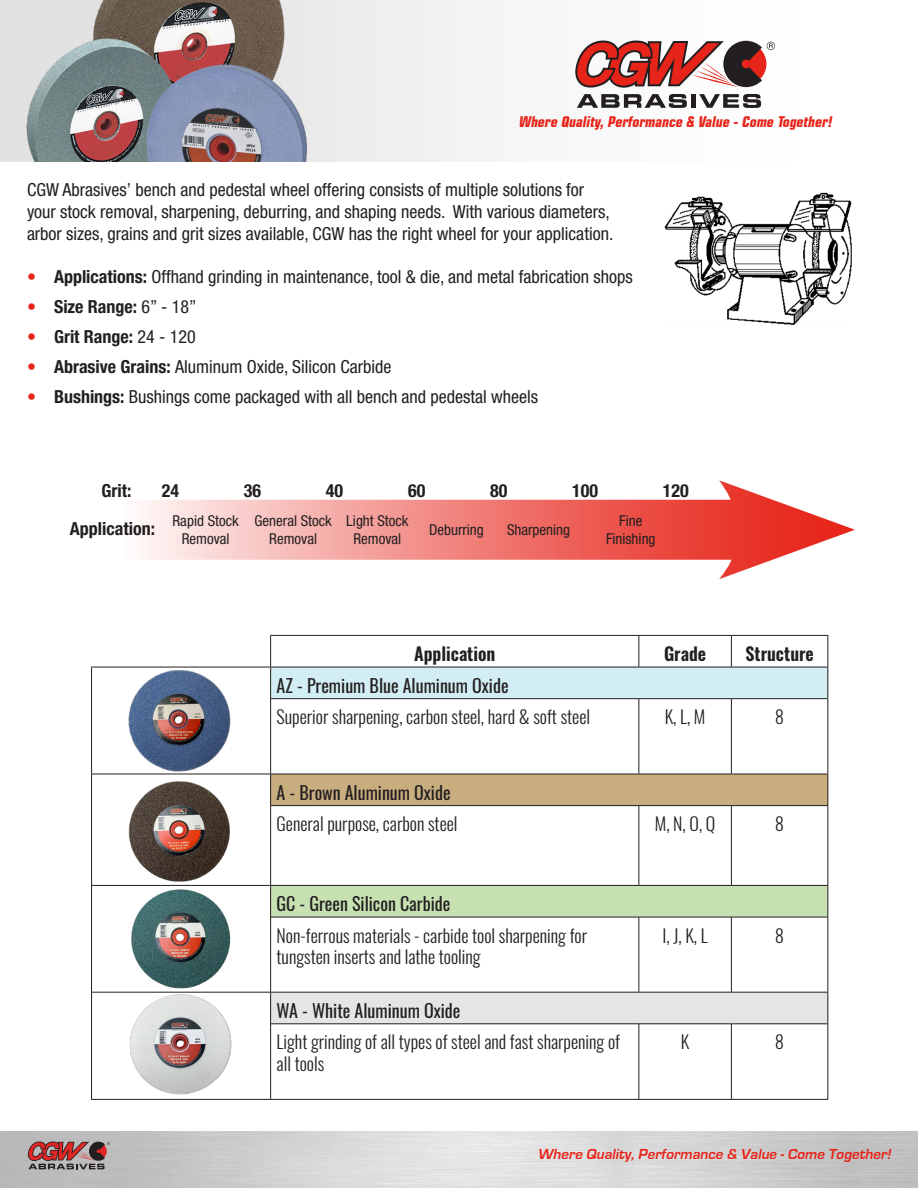
<style>
.page{position:relative;width:918px;height:1188px;background:#fff}
.page>*{position:absolute;margin:0;border:0;box-sizing:border-box;transform-origin:0 0}
.t1{font:condensed 18px "Helvetica Neue LT Std";color:#231f20}
.t2{font:300 18px/21.6px "Oswald";color:#231f20}
.t3{font:18px "Oswald";color:#231f20}
.t4{font:700 condensed 18px "Helvetica Neue LT Std";color:#231f20}
.t5{font:600 18px "Oswald";color:#231f20}
.t6{font:condensed 15px "Helvetica Neue LT Std";color:#231f20}
.t7{font:italic 700 condensed 15px "Eurostile";color:#e72419}
.t8{font:italic 700 15px "Eurostile";color:#e72419}
.s1{color:#e72419}
.s2{font-weight:700}
.s3{font-weight:400;color:#e72419}
.s4{font-weight:400}
</style>
<div class="page">
<div style="left:0;top:0;width:918px;height:162px;background:#f8f8f8"></div>
<img style="left:0;top:0;width:323px;height:162px">
<svg style="left:575px;top:41px;width:200px;height:67px"></svg>
<img style="left:0;top:1131px;width:918px;height:57px">
<svg style="left:28px;top:1142px;width:82px;height:27px;background:#966464"></svg>
<div style="left:271px;top:667px;width:557px;height:32px;background:#d2edf4"></div>
<div style="left:271px;top:774px;width:557px;height:32px;background:#c8ad7f"></div>
<div style="left:271px;top:885px;width:557px;height:32px;background:#c7e1b2"></div>
<div style="left:271px;top:992px;width:557px;height:32px;background:#e5e5e3"></div>
<hr style="left:827px;top:667px;width:1px;height:32px;background:#231f20">
<hr style="left:827px;top:699px;width:1px;height:75px;background:#231f20">
<hr style="left:827px;top:993px;width:1px;height:31px;background:#231f20">
<hr style="left:827px;top:1024px;width:1px;height:75px;background:#231f20">
<hr style="left:271px;top:1099px;width:368px;height:1px;background:#231f20">
<hr style="left:639px;top:1099px;width:92px;height:1px;background:#231f20">
<hr style="left:731px;top:1099px;width:97px;height:1px;background:#231f20">
<hr style="left:271px;top:698px;width:368px;height:1px;background:#231f20">
<hr style="left:639px;top:698px;width:92px;height:1px;background:#231f20">
<hr style="left:639px;top:699px;width:1px;height:75px;background:#231f20">
<hr style="left:731px;top:698px;width:96px;height:1px;background:#231f20">
<hr style="left:731px;top:699px;width:1px;height:75px;background:#231f20">
<hr style="left:271px;top:1024px;width:368px;height:1px;background:#231f20">
<hr style="left:639px;top:1024px;width:92px;height:1px;background:#231f20">
<hr style="left:639px;top:1024px;width:1px;height:75px;background:#231f20">
<hr style="left:731px;top:1024px;width:96px;height:1px;background:#231f20">
<hr style="left:731px;top:1024px;width:1px;height:75px;background:#231f20">
<hr style="left:270px;top:635px;width:369px;height:1px;background:#231f20">
<hr style="left:270px;top:636px;width:1px;height:31px;background:#231f20">
<hr style="left:639px;top:635px;width:92px;height:1px;background:#231f20">
<hr style="left:731px;top:635px;width:97px;height:1px;background:#231f20">
<hr style="left:827px;top:636px;width:1px;height:31px;background:#231f20">
<hr style="left:271px;top:667px;width:368px;height:1px;background:#231f20">
<hr style="left:639px;top:667px;width:92px;height:1px;background:#231f20">
<hr style="left:731px;top:667px;width:97px;height:1px;background:#231f20">
<hr style="left:639px;top:636px;width:1px;height:31px;background:#231f20">
<hr style="left:731px;top:636px;width:1px;height:31px;background:#231f20">
<hr style="left:91px;top:667px;width:180px;height:1px;background:#231f20">
<hr style="left:91px;top:667px;width:1px;height:32px;background:#231f20">
<hr style="left:270px;top:667px;width:1px;height:32px;background:#231f20">
<hr style="left:91px;top:699px;width:1px;height:75px;background:#231f20">
<hr style="left:270px;top:699px;width:1px;height:75px;background:#231f20">
<hr style="left:91px;top:993px;width:1px;height:31px;background:#231f20">
<hr style="left:270px;top:993px;width:1px;height:31px;background:#231f20">
<hr style="left:91px;top:1024px;width:1px;height:75px;background:#231f20">
<hr style="left:270px;top:1024px;width:1px;height:75px;background:#231f20">
<hr style="left:91px;top:1099px;width:180px;height:1px;background:#231f20">
<hr style="left:91px;top:774px;width:180px;height:1px;background:#231f20">
<hr style="left:91px;top:774px;width:1px;height:32px;background:#231f20">
<hr style="left:271px;top:774px;width:368px;height:1px;background:#231f20">
<hr style="left:270px;top:774px;width:1px;height:32px;background:#231f20">
<hr style="left:639px;top:774px;width:92px;height:1px;background:#231f20">
<hr style="left:731px;top:774px;width:97px;height:1px;background:#231f20">
<hr style="left:827px;top:774px;width:1px;height:32px;background:#231f20">
<hr style="left:91px;top:806px;width:1px;height:79px;background:#231f20">
<hr style="left:270px;top:806px;width:1px;height:79px;background:#231f20">
<hr style="left:827px;top:806px;width:1px;height:79px;background:#231f20">
<hr style="left:271px;top:805px;width:368px;height:1px;background:#231f20">
<hr style="left:639px;top:805px;width:92px;height:1px;background:#231f20">
<hr style="left:639px;top:806px;width:1px;height:79px;background:#231f20">
<hr style="left:731px;top:805px;width:96px;height:1px;background:#231f20">
<hr style="left:731px;top:806px;width:1px;height:79px;background:#231f20">
<hr style="left:91px;top:885px;width:180px;height:1px;background:#231f20">
<hr style="left:91px;top:886px;width:1px;height:31px;background:#231f20">
<hr style="left:271px;top:885px;width:368px;height:1px;background:#231f20">
<hr style="left:270px;top:886px;width:1px;height:31px;background:#231f20">
<hr style="left:639px;top:885px;width:92px;height:1px;background:#231f20">
<hr style="left:731px;top:885px;width:97px;height:1px;background:#231f20">
<hr style="left:827px;top:886px;width:1px;height:31px;background:#231f20">
<hr style="left:91px;top:917px;width:1px;height:75px;background:#231f20">
<hr style="left:270px;top:917px;width:1px;height:75px;background:#231f20">
<hr style="left:827px;top:917px;width:1px;height:75px;background:#231f20">
<hr style="left:91px;top:992px;width:180px;height:1px;background:#231f20">
<hr style="left:271px;top:992px;width:368px;height:1px;background:#231f20">
<hr style="left:639px;top:992px;width:92px;height:1px;background:#231f20">
<hr style="left:731px;top:992px;width:97px;height:1px;background:#231f20">
<hr style="left:271px;top:917px;width:368px;height:1px;background:#231f20">
<hr style="left:639px;top:917px;width:92px;height:1px;background:#231f20">
<hr style="left:639px;top:917px;width:1px;height:75px;background:#231f20">
<hr style="left:731px;top:917px;width:96px;height:1px;background:#231f20">
<hr style="left:731px;top:917px;width:1px;height:75px;background:#231f20">
<img style="left:126px;top:666px;width:108px;height:108px">
<img style="left:126px;top:774px;width:108px;height:326px">
<img style="left:664px;top:192px;width:188px;height:133px">
<div style="left:117px;top:500px;width:644px;height:60px;background:linear-gradient(to right,#fef7f7,#e72419)"></div>
<svg style="left:719px;top:480px;width:136px;height:99px"></svg>
<p class="t7" style="left:518px;top:113px;width:318px">Where Quality,Performance &amp; Value -Come Together!</p>
<p class="t1" style="left:27px;top:180px;width:559px">CGW Abrasives’ bench and pedestal wheel offering consists of multiple solutions for</p>
<p class="t1" style="left:27px;top:201px;width:584px">your stock removal, sharpening, deburring, and shaping needs. With various diameters,</p>
<p class="t1" style="left:27px;top:223px;width:588px">arbor sizes, grains and grit sizes available, CGW has the right wheel for your application.</p>
<p class="t1" style="left:27px;top:266px;width:607px"><span class="s1">•</span> <span class="s2">Applications:</span> Offhand grinding in maintenance, tool &amp; die, and metal fabrication shops</p>
<p class="t4" style="left:27px;top:296px;width:171px"><span class="s3">•</span> Size Range: <span class="s4">6” - 18”</span></p>
<p class="t4" style="left:27px;top:326px;width:170px"><span class="s3">•</span> Grit Range: <span class="s4">24 - 120</span></p>
<p class="t1" style="left:27px;top:356px;width:366px"><span class="s1">•</span> <span class="s2">Abrasive Grains:</span> Aluminum Oxide, Silicon Carbide</p>
<p class="t1" style="left:27px;top:386px;width:513px"><span class="s1">•</span> <span class="s2">Bushings:</span> Bushings come packaged with all bench and pedestal wheels</p>
<p class="t4" style="left:102px;top:479px;width:31px">Grit:</p>
<p class="t4" style="left:162px;top:479px;width:19px">24</p>
<p class="t4" style="left:244px;top:479px;width:19px">36</p>
<p class="t4" style="left:326px;top:479px;width:19px">40</p>
<p class="t4" style="left:408px;top:479px;width:19px">60</p>
<p class="t4" style="left:490px;top:479px;width:19px">80</p>
<p class="t4" style="left:572px;top:479px;width:27px">100</p>
<p class="t4" style="left:663px;top:479px;width:27px">120</p>
<p class="t6" style="left:255px;top:512px;width:79px">General Stock</p>
<p class="t6" style="left:269px;top:530px;width:49px">Removal</p>
<p class="t6" style="left:173px;top:512px;width:68px">Rapid Stock</p>
<p class="t6" style="left:182px;top:530px;width:49px">Removal</p>
<p class="t6" style="left:346px;top:512px;width:64px">Light Stock</p>
<p class="t6" style="left:354px;top:530px;width:49px">Removal</p>
<p class="t6" style="left:619px;top:512px;width:25px">Fine</p>
<p class="t6" style="left:606px;top:530px;width:51px">Finishing</p>
<p class="t4" style="left:70px;top:518px;width:87px">Application:</p>
<p class="t6" style="left:429px;top:521px;width:56px">Deburring</p>
<p class="t6" style="left:507px;top:521px;width:65px">Sharpening</p>
<p class="t5" style="left:414px;top:641px;width:83px">Application</p>
<p class="t5" style="left:664px;top:641px;width:44px">Grade</p>
<p class="t5" style="left:745px;top:641px;width:70px">Structure</p>
<p class="t3" style="left:277px;top:673px;width:233px">AZ - Premium Blue Aluminum Oxide</p>
<p class="t2" style="left:277px;top:706px;width:315px">Superior sharpening, carbon steel, hard &amp; soft steel</p>
<p class="t2" style="left:665px;top:706px;width:42px">K, L, M</p>
<p class="t2" style="left:775px;top:706px;width:10px">8</p>
<p class="t3" style="left:277px;top:780px;width:175px">A - Brown Aluminum Oxide</p>
<p class="t2" style="left:277px;top:813px;width:182px">General purpose, carbon steel</p>
<p class="t2" style="left:655px;top:813px;width:62px">M, N, O, Q</p>
<p class="t2" style="left:775px;top:813px;width:10px">8</p>
<p class="t3" style="left:277px;top:891px;width:175px">GC - Green Silicon Carbide</p>
<p class="t2" style="left:277px;top:925px;width:312px">Non-ferrous materials - carbide tool sharpening for</p>
<p class="t2" style="left:277px;top:946px;width:206px">tungsten inserts and lathe tooling</p>
<p class="t2" style="left:663px;top:925px;width:47px">I, J, K, L</p>
<p class="t2" style="left:775px;top:925px;width:10px">8</p>
<p class="t3" style="left:277px;top:998px;width:185px">WA - White Aluminum Oxide</p>
<p class="t2" style="left:277px;top:1031px;width:345px">Light grinding of all types of steel and fast sharpening of all tools</p>
<p class="t2" style="left:681px;top:1031px;width:10px">K</p>
<p class="t2" style="left:775px;top:1031px;width:10px">8</p>
<p class="t8" style="left:538px;top:1146px;width:357px">Where Quality,Performance &amp; Value -Come Together!</p>
</div>
